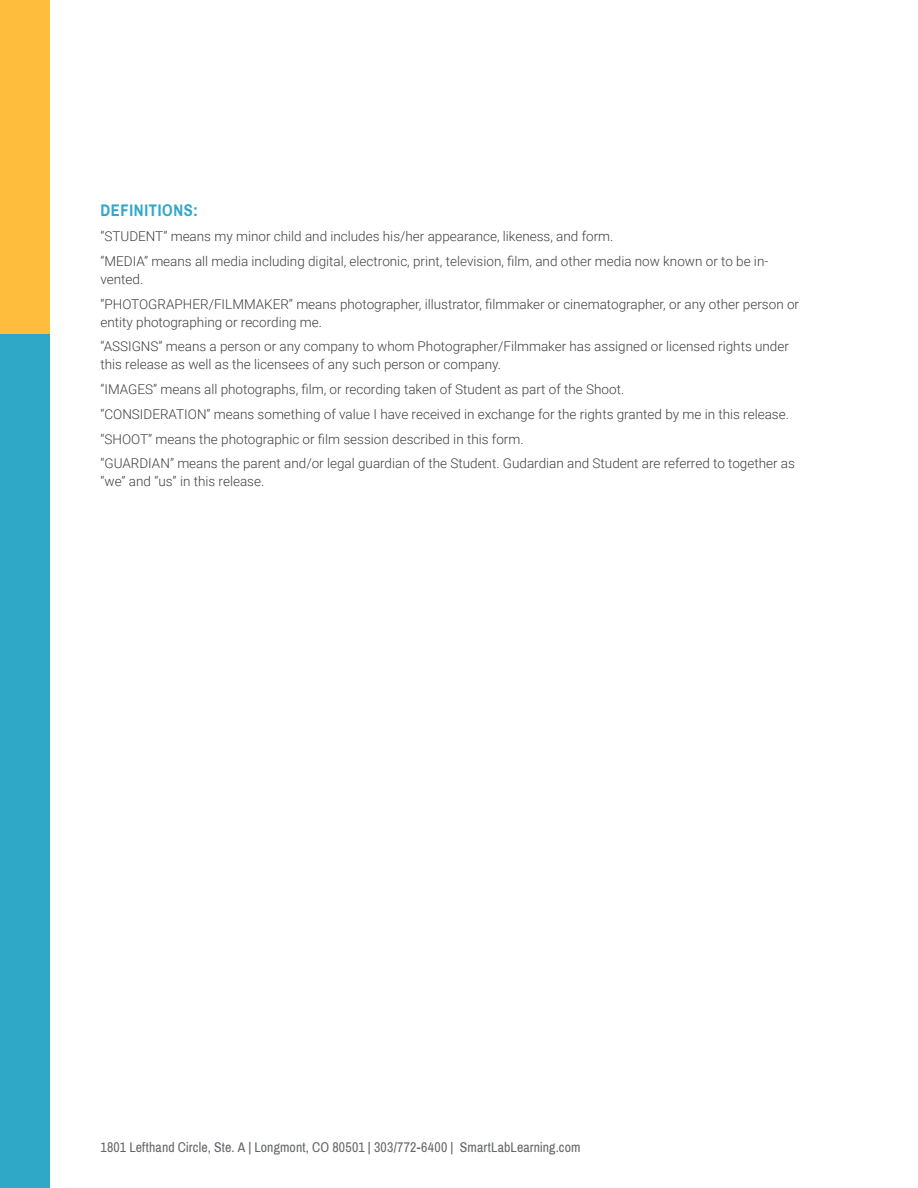
<style>
.page{position:relative;width:918px;height:1188px;background:#fff}
.page>*{position:absolute;margin:0;border:0;box-sizing:border-box;transform-origin:0 0}
.Body_Copy{font:700 18px "Pragati Narrow";letter-spacing:.035em;color:#2fa8c7}
.t1{font:15px "Pragati Narrow";letter-spacing:.01em;color:#64656a}
.Body_Copy-2{font:300 13.5px/18px "Roboto";color:#404040}
</style>
<div class="page">
<div style="left:0;top:0;width:50px;height:1188px;background:#2fa8c7"></div>
<div style="left:0;top:0;width:50px;height:334px;background:#ffbd3e"></div>
<p class="Body_Copy" style="left:101px;top:200px;width:99px">DEFINITIONS:</p>
<p class="Body_Copy-2" style="left:100px;top:227px;width:515px">“STUDENT” means my minor child and includes his/her appearance, likeness, and form.</p>
<p class="Body_Copy-2" style="left:100px;top:252px;width:669px">“MEDIA” means all media including digital, electronic, print, television, film, and other media now known or to be in&shy;vented.</p>
<p class="Body_Copy-2" style="left:100px;top:294px;width:700px">“PHOTOGRAPHER/FILMMAKER” means photographer, illustrator, filmmaker or cinematographer, or any other person or entity photographing or recording me.</p>
<p class="Body_Copy-2" style="left:100px;top:337px;width:690px">“ASSIGNS” means a person or any company to whom Photographer/Filmmaker has assigned or licensed rights under this release as well as the licensees of any such person or company.</p>
<p class="Body_Copy-2" style="left:100px;top:380px;width:525px">“IMAGES” means all photographs, film, or recording taken of Student as part of the Shoot.</p>
<p class="Body_Copy-2" style="left:100px;top:405px;width:690px">“CONSIDERATION” means something of value I have received in exchange for the rights granted by me in this release.</p>
<p class="Body_Copy-2" style="left:100px;top:429px;width:425px">“SHOOT” means the photographic or film session described in this form.</p>
<p class="Body_Copy-2" style="left:100px;top:454px;width:696px">“GUARDIAN” means the parent and/or legal guardian of the Student. Gudardian and Student are referred to together as “we” and “us” in this release.</p>
<p class="t1" style="left:100px;top:1138px;width:482px">1801 Lefthand Circle, Ste. A | Longmont, CO 80501 | 303/772-6400 | SmartLabLearning.com</p>
</div>
